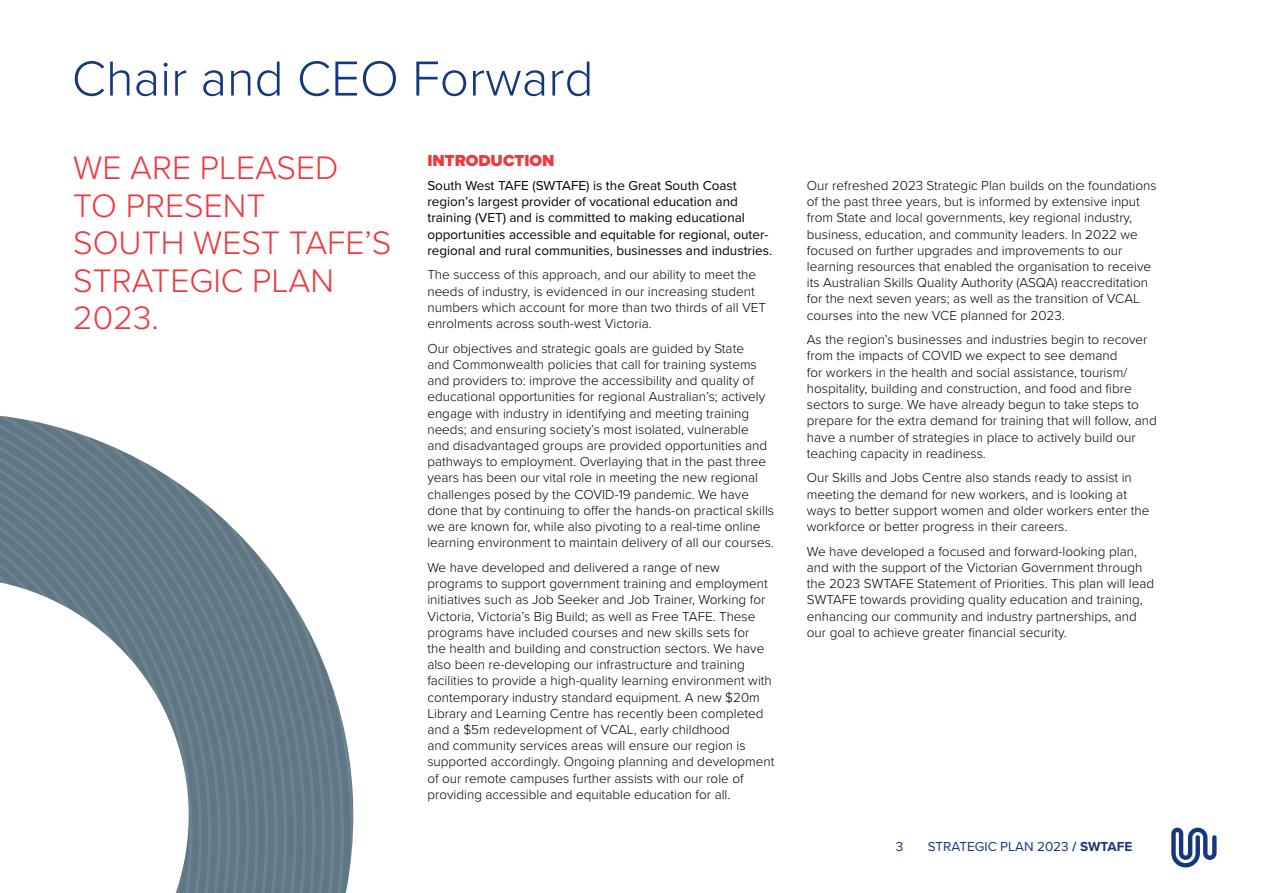
<style>
.page{position:relative;width:1263px;height:893px;background:#fff}
.page>*{position:absolute;margin:0;border:0;box-sizing:border-box;transform-origin:0 0}
.t1{font:300 51px "Proxima Nova";color:#14377d}
.t2{font:300 33.75px/37.5px "Proxima Nova";color:#ef373e}
.t3{font:900 16.5px "Proxima Nova";color:#ef373e}
.t4{font:300 13.5px/16.2px "Proxima Nova";color:#000}
.t5{font:13.5px/16.2px "Proxima Nova";color:#000}
.t6{font:13.5px "Proxima Nova";color:#14377d}
.s1{font-weight:700}
</style>
<div class="page">
<svg style="left:1171px;top:828px;width:45px;height:39px"></svg>
<svg style="left:13px;top:417px;width:341px;height:476px"></svg>
<h1 class="t1" style="left:72px;top:41px;width:523px">Chair and CEO Forward</h1>
<h2 class="t2" style="left:73px;top:147px;width:320px">WE ARE PLEASED<br>TO PRESENT<br>SOUTH WEST TAFE’S<br>STRATEGIC PLAN<br>2023.</h2>
<p class="t3" style="left:427px;top:148px;width:129px">INTRODUCTION</p>
<p class="t5" style="left:427px;top:177px;width:346px">South West TAFE (SWTAFE) is the Great South Coast region’s largest provider of vocational education and training (VET) and is committed to making educational opportunities accessible and equitable for regional, outer&shy;regional and rural communities, businesses and industries.</p>
<p class="t4" style="left:427px;top:266px;width:340px">The success of this approach, and our ability to meet the needs of industry, is evidenced in our increasing student numbers which account for more than two thirds of all VET enrolments across south-west Victoria.</p>
<p class="t4" style="left:427px;top:339px;width:348px">Our objectives and strategic goals are guided by State<br>and Commonwealth policies that call for training systems and providers to: improve the accessibility and quality of educational opportunities for regional Australian’s; actively engage with industry in identifying and meeting training needs; and ensuring society’s most isolated, vulnerable and disadvantaged groups are provided opportunities and pathways to employment. Overlaying that in the past three years has been our vital role in meeting the new regional challenges posed by the COVID-19 pandemic. We have done that by continuing to offer the hands-on practical skills we are known for, while also pivoting to a real-time online learning environment to maintain delivery of all our courses.</p>
<p class="t4" style="left:427px;top:559px;width:349px">We have developed and delivered a range of new programs to support government training and employment initiatives such as Job Seeker and Job Trainer, Working for Victoria, Victoria’s Big Build; as well as Free TAFE. These programs have included courses and new skills sets for<br>the health and building and construction sectors. We have also been re-developing our infrastructure and training facilities to provide a high-quality learning environment with contemporary industry standard equipment. A new $20m Library and Learning Centre has recently been completed and a $5m redevelopment of VCAL, early childhood<br>and community services areas will ensure our region is supported accordingly. Ongoing planning and development of our remote campuses further assists with our role of providing accessible and equitable education for all.</p>
<p class="t4" style="left:807px;top:177px;width:351px">Our refreshed 2023 Strategic Plan builds on the foundations of the past three years, but is informed by extensive input from State and local governments, key regional industry, business, education, and community leaders. In 2022 we focused on further upgrades and improvements to our learning resources that enabled the organisation to receive its Australian Skills Quality Authority (ASQA) reaccreditation for the next seven years; as well as the transition of VCAL courses into the new VCE planned for 2023.</p>
<p class="t4" style="left:807px;top:331px;width:351px">As the region’s businesses and industries begin to recover from the impacts of COVID we expect to see demand<br>for workers in the health and social assistance, tourism/ hospitality, building and construction, and food and fibre sectors to surge. We have already begun to take steps to prepare for the extra demand for training that will follow, and have a number of strategies in place to actively build our teaching capacity in readiness.</p>
<p class="t4" style="left:807px;top:469px;width:344px">Our Skills and Jobs Centre also stands ready to assist in meeting the demand for new workers, and is looking at ways to better support women and older workers enter the workforce or better progress in their careers.</p>
<p class="t4" style="left:807px;top:542px;width:349px">We have developed a focused and forward-looking plan, and with the support of the Victorian Government through the 2023 SWTAFE Statement of Priorities. This plan will lead SWTAFE towards providing quality education and training, enhancing our community and industry partnerships, and our goal to achieve greater financial security.</p>
<p class="t6" style="left:896px;top:837px;width:9px">3</p>
<p class="t6" style="left:928px;top:837px;width:206px">STRATEGIC PLAN 2023 <span class="s1">/ SWTAFE</span></p>
</div>
